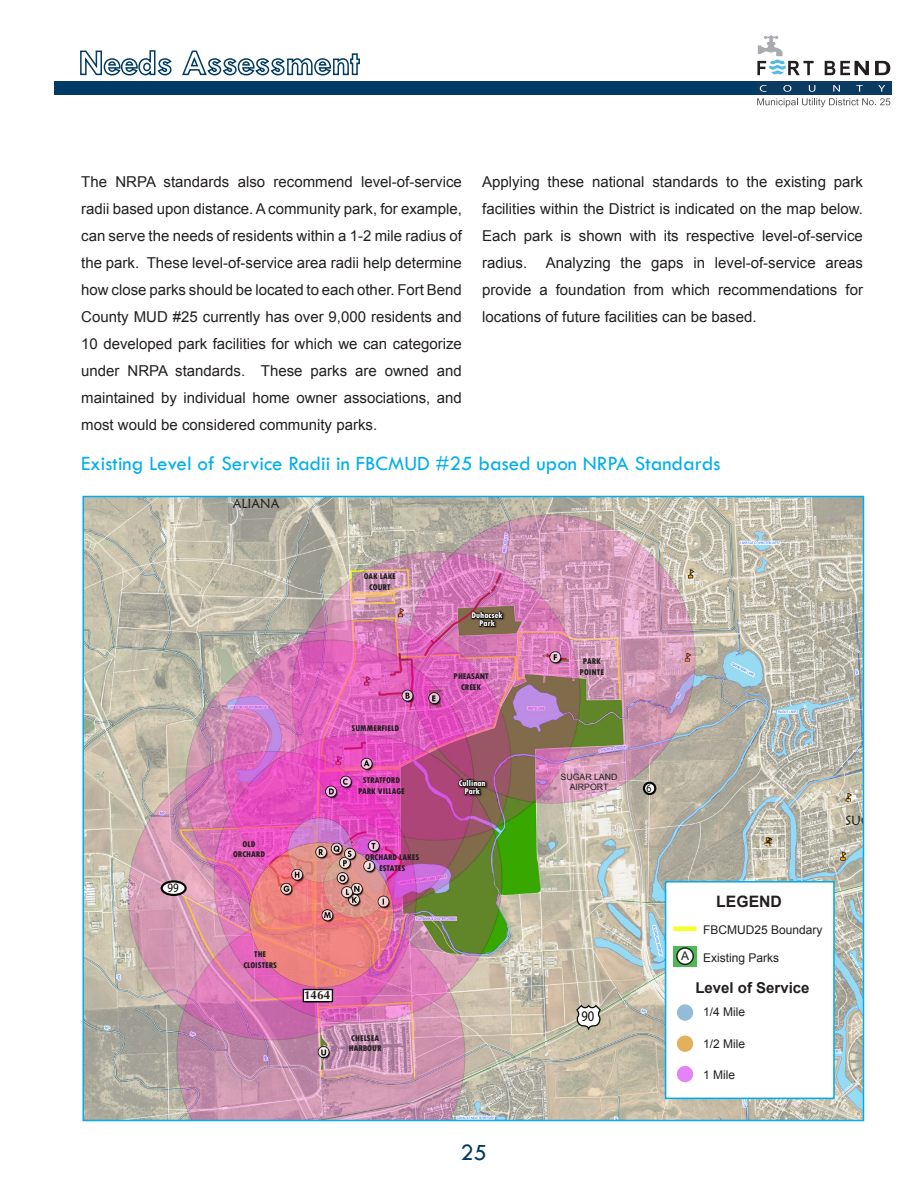
<style>
.page{position:relative;width:918px;height:1188px;background:#fff}
.page>*{position:absolute;margin:0;border:0;box-sizing:border-box;transform-origin:0 0}
.t1{font:24px "Tw Cen";color:#003b65}
.Head{font:21px "Tw Cen";color:#00aeef}
.t2{font:700 15.75px "Arial";color:#231f20}
.t3{font:15px/27px "Arial";color:#231f20;text-align:justify}
.t4{font:700 15px "Arial";color:#231f20}
.t5{font:14.85px "Myriad Pro";color:#040503;scale:.85 1}
.t6{font:13.2px "Maiandra GD";color:#231f20}
.t7{font:12.9px "Myriad Pro";color:#040503;scale:.85 1}
.t8{font:12px "Arial";color:#231f20}
.t9{font:700 11.85px "Optima";color:#231f20}
.t10{font:11.4px "Myriad Pro";color:#040503;scale:.85 1}
.t11{font:800 condensed 8.7px/10.5px "Tw Cen";color:#231f20;text-align:center}
.t12{font:800 condensed 8.7px/7.9px "Tw Cen";color:#fff;text-align:center}
.t13{font:8.7px/10.5px "Arial";color:#231f20;text-align:center}
</style>
<div class="page">
<div style="left:54px;top:81px;width:702px;height:14px;background:#003b65"></div>
<svg style="left:80px;top:50px;width:92px;height:26px"></svg>
<svg style="left:182px;top:50px;width:178px;height:26px"></svg>
<div style="left:756px;top:81px;width:135px;height:14px;background:#0c3b62"></div>
<svg style="left:825px;top:61px;width:44px;height:14px"></svg>
<svg style="left:875px;top:61px;width:15px;height:14px"></svg>
<svg style="left:760px;top:85px;width:7px;height:7px"></svg>
<svg style="left:783px;top:85px;width:8px;height:7px"></svg>
<svg style="left:809px;top:85px;width:6px;height:7px"></svg>
<svg style="left:833px;top:85px;width:7px;height:7px"></svg>
<svg style="left:856px;top:85px;width:7px;height:7px"></svg>
<svg style="left:878px;top:85px;width:7px;height:7px"></svg>
<svg style="left:757px;top:98px;width:133px;height:9px"></svg>
<svg style="left:757px;top:35px;width:57px;height:40px"></svg>
<img style="left:85px;top:499px;width:776px;height:619px">
<div style="left:665px;top:881px;width:170px;height:218px;background:#fff;border:2px solid #00aeef"></div>
<div style="left:673px;top:946px;width:24px;height:20px;background:#4fb857"></div>
<div style="left:673px;top:926px;width:23px;height:5px;background:#f5ff2b"></div>
<div style="left:677px;top:1004px;width:16px;height:17px;background:#92bcd7;border-radius:50%"></div>
<div style="left:677px;top:1036px;width:16px;height:16px;background:#e3b05c;border-radius:50%"></div>
<div style="left:677px;top:1066px;width:16px;height:16px;background:#e383f5;border-radius:50%"></div>
<div style="left:677px;top:948px;width:16px;height:16px;background:#fff;border-radius:50%"></div>
<div style="left:676px;top:947px;width:18px;height:18px;border:2px solid #231f20;border-radius:50%"></div>
<p class="t3" style="left:81px;top:168px;width:382px">The NRPA standards also recommend level-of-service radii based upon distance. A community park, for example, can serve the needs of residents within a 1-2 mile radius of the park. These level-of-service area radii help determine how close parks should be located to each other. Fort Bend County MUD #25 currently has over 9,000 residents and 10 developed park facilities for which we can categorize under NRPA standards. These parks are owned and maintained by individual home owner associations, and most would be considered community parks.</p>
<p class="t3" style="left:482px;top:168px;width:382px">Applying these national standards to the existing park facilities within the District is indicated on the map below.<br>Each park is shown with its respective level-of-service radius. Analyzing the gaps in level-of-service areas provide a foundation from which recommendations for locations of future facilities can be based.</p>
<p class="Head" style="left:81px;top:450px;width:641px">Existing Level of Service Radii in FBCMUD #25 based upon NRPA Standards</p>
<p class="t6" style="left:233px;top:495px;width:48px">ALIANA</p>
<p class="t7" style="left:168px;top:880px;width:15px">99</p>
<p class="t11" style="left:364px;top:571px;width:34px">OAK LAKE<br>COURT</p>
<p class="t11" style="left:233px;top:839px;width:33px">OLD<br>ORCHARD</p>
<p class="t11" style="left:352px;top:723px;width:49px">SUMMERFIELD</p>
<p class="t11" style="left:358px;top:775px;width:48px">STRATFORD<br>PARK VILLAGE</p>
<p class="t11" style="left:365px;top:852px;width:56px">ORCHARD LAKES<br>ESTATES</p>
<p class="t11" style="left:243px;top:949px;width:35px">THE<br>CLOISTERS</p>
<p class="t9" style="left:304px;top:988px;width:28px">1464</p>
<p class="t11" style="left:349px;top:1032px;width:34px;text-align:left">CHELSEA<br>HARBOUR</p>
<p class="t12" style="left:472px;top:611px;width:33px">Duhacsek<br>Park</p>
<p class="t11" style="left:454px;top:671px;width:37px">PHEASANT<br>CREEK</p>
<p class="t12" style="left:459px;top:779px;width:29px">Cullinan<br>Park</p>
<p class="t1" style="left:461px;top:1138px;width:28px">25</p>
<p class="t11" style="left:580px;top:656px;width:26px">PARK<br>POINTE</p>
<p class="t13" style="left:561px;top:772px;width:58px">SUGAR LAND<br>AIRPORT</p>
<p class="t10" style="left:647px;top:781px;width:7px">6</p>
<p class="t5" style="left:582px;top:1007px;width:17px">90</p>
<p class="t8" style="left:681px;top:948px;width:10px">A</p>
<p class="t2" style="left:716px;top:891px;width:67px">LEGEND</p>
<p class="t8" style="left:703px;top:922px;width:121px">FBCMUD25 Boundary</p>
<p class="t8" style="left:703px;top:950px;width:78px">Existing Parks</p>
<p class="t4" style="left:695px;top:978px;width:116px">Level of Service</p>
<p class="t8" style="left:703px;top:1004px;width:44px">1/4 Mile</p>
<p class="t8" style="left:703px;top:1036px;width:44px">1/2 Mile</p>
<p class="t8" style="left:703px;top:1067px;width:34px">1 Mile</p>
</div>
